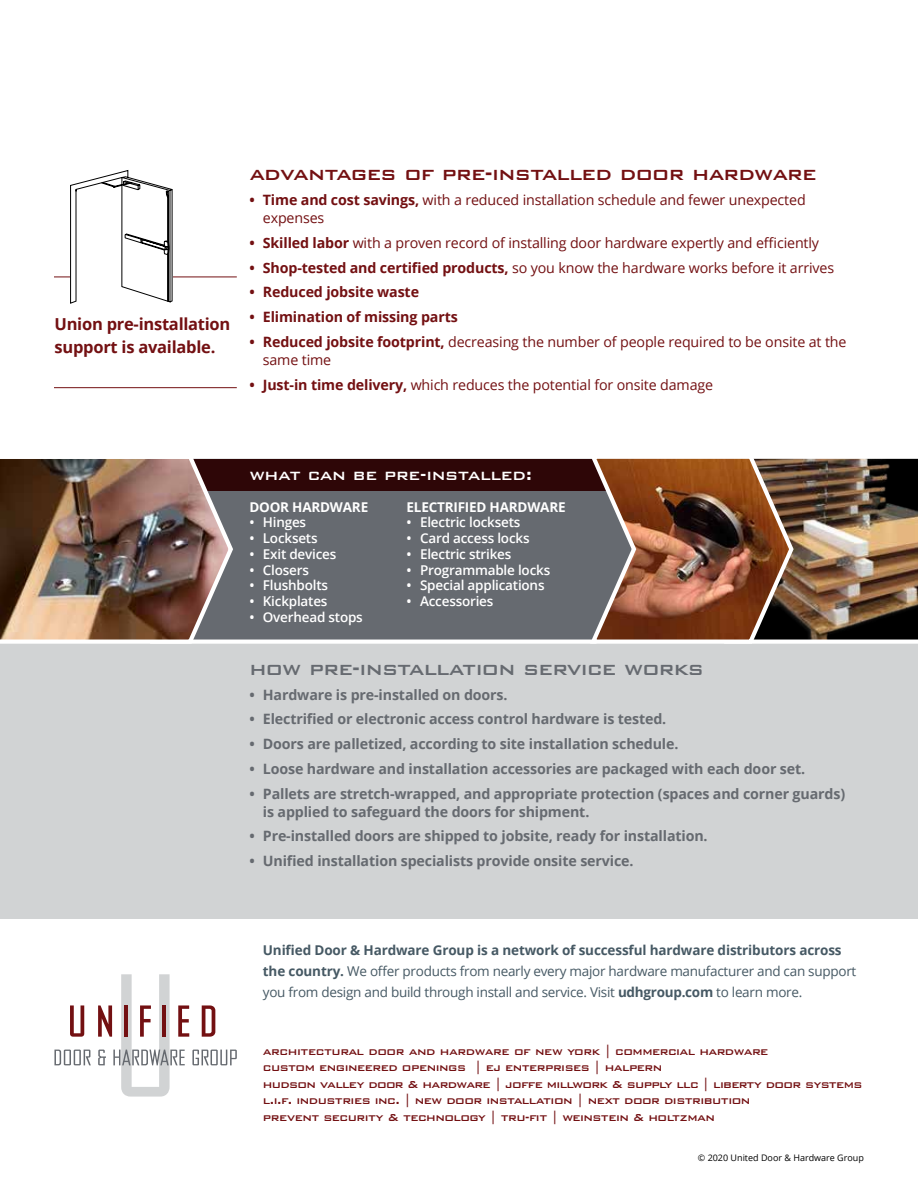
<style>
.page{position:relative;width:918px;height:1188px;background:#fff}
.page>*{position:absolute;margin:0;border:0;box-sizing:border-box;transform-origin:0 0}
.t1{font:500 24px "Bank Gothic BT";letter-spacing:-.03em;color:#731012}
.t2{font:500 24px "Bank Gothic BT";letter-spacing:-.03em;color:#666a70}
.t3{font:500 19.5px "Bank Gothic BT";letter-spacing:-.015em;color:#fff}
.t4{font:700 16.5px/22.5px "Open Sans";letter-spacing:-.015em;color:#731012}
.t5{font:700 14.25px/18px "Open Sans";letter-spacing:-.01em;color:#666a70}
.t6{font:14.25px/18px "Open Sans";letter-spacing:-.01em;color:#731012}
.t7{font:700 14.25px "Open Sans";letter-spacing:-.01em;color:#731012}
.t8{font:500 13.5px/16.5px "Bank Gothic BT";letter-spacing:-.04em;color:#731012}
.t9{font:13.5px/21px "Open Sans";letter-spacing:-.02em;color:#465964}
.t10{font:600 13.5px "Open Sans";letter-spacing:-.015em;color:#fff}
.t11{font:700 13.5px "Open Sans";letter-spacing:-.015em;color:#fff}
.t12{font:9px "Open Sans";color:#000}
.s1{font-weight:700}
</style>
<div class="page">
<div style="left:0;top:568px;width:918px;height:352px;background:#d1d3d4"></div>
<svg style="left:70px;top:1005px;width:14px;height:32px"></svg>
<svg style="left:54px;top:1050px;width:37px;height:15px"></svg>
<svg style="left:98px;top:974px;width:139px;height:123px"></svg>
<hr style="left:54px;top:387px;width:183px;height:1px;background:#731012">
<hr style="left:54px;top:277px;width:183px;height:1px;background:#731012">
<svg style="left:70px;top:170px;width:103px;height:134px"></svg>
<div style="left:235px;top:458px;width:352px;height:186px;background:#666a70"></div>
<div style="left:168px;top:459px;width:456px;height:31px;background:#2e0607"></div>
<img style="left:0;top:458px;width:235px;height:186px">
<img style="left:587px;top:458px;width:331px;height:186px">
<p class="t4" style="left:54px;top:312px;width:177px">Union pre-installation support is available.</p>
<h1 class="t1" style="left:249px;top:161px;width:569px">advantages of pre-installed door hardware</h1>
<p class="t6" style="left:263px;top:191px;width:544px;text-indent:-13px"><span class="s1">• Time and cost savings,</span> with a reduced installation schedule and fewer unexpected expenses</p>
<p class="t6" style="left:249px;top:233px;width:571px"><span class="s1">• Skilled labor</span> with a proven record of installing door hardware expertly and efficiently</p>
<p class="t6" style="left:249px;top:258px;width:586px"><span class="s1">• Shop-tested and certified products,</span> so you know the hardware works before it arrives</p>
<p class="t7" style="left:249px;top:282px;width:171px">• Reduced jobsite waste</p>
<p class="t7" style="left:249px;top:307px;width:210px">• Elimination of missing parts</p>
<p class="t6" style="left:263px;top:332px;width:585px;text-indent:-13px"><span class="s1">• Reduced jobsite footprint,</span> decreasing the number of people required to be onsite at the same time</p>
<p class="t6" style="left:249px;top:375px;width:465px"><span class="s1">• Just-in time delivery,</span> which reduces the potential for onsite damage</p>
<h2 class="t3" style="left:249px;top:465px;width:284px">what can be pre-installed:</h2>
<p class="t11" style="left:249px;top:497px;width:120px">DOOR HARDWARE</p>
<p class="t10" style="left:249px;top:513px;width:58px">• Hinges</p>
<p class="t10" style="left:249px;top:529px;width:70px">• Locksets</p>
<p class="t10" style="left:249px;top:545px;width:89px">• Exit devices</p>
<p class="t10" style="left:249px;top:560px;width:61px">• Closers</p>
<p class="t10" style="left:249px;top:576px;width:80px">• Flushbolts</p>
<p class="t10" style="left:249px;top:592px;width:80px">• Kickplates</p>
<p class="t10" style="left:249px;top:608px;width:115px">• Overhead stops</p>
<p class="t11" style="left:407px;top:497px;width:161px">ELECTRIFIED HARDWARE</p>
<p class="t10" style="left:407px;top:513px;width:115px">• Electric locksets</p>
<p class="t10" style="left:407px;top:529px;width:125px">• Card access locks</p>
<p class="t10" style="left:407px;top:545px;width:106px">• Electric strikes</p>
<p class="t10" style="left:407px;top:560px;width:145px">• Programmable locks</p>
<p class="t10" style="left:407px;top:576px;width:139px">• Special applications</p>
<p class="t10" style="left:407px;top:592px;width:88px">• Accessories</p>
<h1 class="t2" style="left:249px;top:655px;width:456px">how pre-installation service works</h1>
<p class="t5" style="left:249px;top:685px;width:260px">• Hardware is pre-installed on doors.</p>
<p class="t5" style="left:249px;top:710px;width:418px">• Electrified or electronic access control hardware is tested.</p>
<p class="t5" style="left:249px;top:735px;width:431px">• Doors are palletized, according to site installation schedule.</p>
<p class="t5" style="left:249px;top:759px;width:557px">• Loose hardware and installation accessories are packaged with each door set.</p>
<p class="t5" style="left:263px;top:784px;width:584px;text-indent:-13px">• Pallets are stretch-wrapped, and appropriate protection (spaces and corner guards) is applied to safeguard the doors for shipment.</p>
<p class="t5" style="left:249px;top:827px;width:460px">• Pre-installed doors are shipped to jobsite, ready for installation.</p>
<p class="t5" style="left:249px;top:852px;width:386px">• Unified installation specialists provide onsite service.</p>
<p class="t9" style="left:263px;top:940px;width:595px"><span class="s1">Unified Door &amp; Hardware Group is a network of successful hardware distributors across the country.</span> We offer products from nearly every major hardware manufacturer and can support you from design and build through install and service. Visit <span class="s1">udhgroup.com</span> to learn more.</p>
<p class="t8" style="left:263px;top:1043px;width:601px">architectural door and hardware of new york | commercial hardware<br>custom engineered openings | ej enterprises | halpern<br>hudson valley door &amp; hardware | joffe millwork &amp; supply llc | liberty door systems l.i.f. industries inc. | new door installation | next door distribution<br>prevent security &amp; technology | tru-fit | weinstein &amp; holtzman</p>
<p class="t12" style="left:698px;top:1152px;width:168px">© 2020 United Door &amp; Hardware Group</p>
</div>
